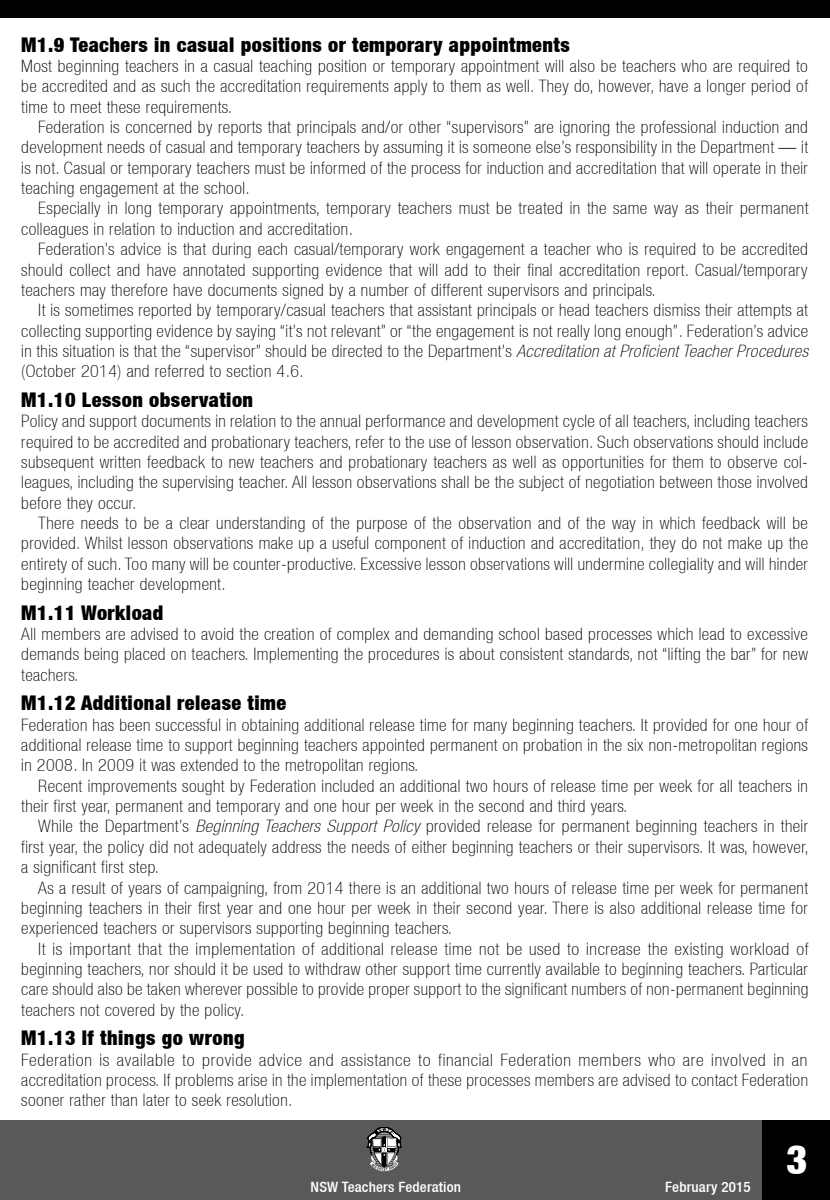
<style>
.page{position:relative;width:830px;height:1200px;background:#fff}
.page>*{position:absolute;margin:0;border:0;box-sizing:border-box;transform-origin:0 0}
.t1{font:900 condensed 40.5px "Helvetica Neue LT";color:#fff}
.t2{font:900 condensed 20.25px "Helvetica Neue LT";letter-spacing:.025em;color:#000}
.t3{font:100 condensed 17.1px/20.4px "Helvetica Neue LT";letter-spacing:.025em;color:#000;text-align:justify;scale:1.05 1}
.t4{font:100 condensed 17.1px/20.4px "Helvetica Neue LT";letter-spacing:.025em;color:#000;text-align:justify;scale:1.07 1}
.t5{font:100 condensed 17.1px/20.4px "Helvetica Neue LT";letter-spacing:.025em;color:#000;text-align:justify;scale:1.08 1}
.t6{font:100 condensed 17.1px/20.4px "Helvetica Neue LT";letter-spacing:.025em;color:#000;scale:1.06 1}
.t7{font:500 condensed 14.25px "Helvetica Neue LT";letter-spacing:.01em;color:#fff;scale:1.05 1}
.s1{font-style:italic}
</style>
<div class="page">
<div style="left:0;top:1120px;width:762px;height:79px;background:#58595b"></div>
<div style="left:762px;top:1120px;width:67px;height:79px;background:#000"></div>
<svg style="left:367px;top:1127px;width:34px;height:44px"></svg>
<div style="left:0;top:0;width:829px;height:17px;background:#000"></div>
<p class="t2" style="left:21px;top:32px;width:550px">M1.9 Teachers in casual positions or temporary appointments</p>
<p class="t3" style="left:21px;top:56px;width:750px">Most beginning teachers in a casual teaching position or temporary appointment will also be teachers who are required to be accredited and as such the accreditation requirements apply to them as well. They do, however, have a longer period of time to meet these requirements.</p>
<p class="t3" style="left:21px;top:117px;width:750px;text-indent:17px">Federation is concerned by reports that principals and/or other “supervisors” are ignoring the professional induction and development needs of casual and temporary teachers by assuming it is someone else’s responsibility in the Department — it is not. Casual or temporary teachers must be informed of the process for induction and accreditation that will operate in their teaching engagement at the school.</p>
<p class="t6" style="left:21px;top:198px;width:743px;text-indent:17px">Especially in long temporary appointments, temporary teachers must be treated in the same way as their permanent colleagues in relation to induction and accreditation.</p>
<p class="t3" style="left:21px;top:239px;width:750px;text-indent:17px">Federation’s advice is that during each casual/temporary work engagement a teacher who is required to be accredited should collect and have annotated supporting evidence that will add to their final accreditation report. Casual/temporary teachers may therefore have documents signed by a number of different supervisors and principals.</p>
<p class="t3" style="left:21px;top:300px;width:750px;text-indent:17px">It is sometimes reported by temporary/casual teachers that assistant principals or head teachers dismiss their attempts at collecting supporting evidence by saying “it’s not relevant” or “the engagement is not really long enough”. Federation’s advice in this situation is that the “supervisor” should be directed to the Department’s <span class="s1">Accreditation at Proficient Teacher Procedures </span>(October 2014) and referred to section 4.6.</p>
<p class="t2" style="left:21px;top:387px;width:233px">M1.10 Lesson observation</p>
<p class="t3" style="left:21px;top:411px;width:750px">Policy and support documents in relation to the annual performance and development cycle of all teachers, including teachers required to be accredited and probationary teachers, refer to the use of lesson observation. Such observations should include subsequent written feedback to new teachers and probationary teachers as well as opportunities for them to observe col&shy;leagues, including the supervising teacher. All lesson observations shall be the subject of negotiation between those involved before they occur.</p>
<p class="t3" style="left:21px;top:512px;width:750px;text-indent:17px">There needs to be a clear understanding of the purpose of the observation and of the way in which feedback will be provided. Whilst lesson observations make up a useful component of induction and accreditation, they do not make up the entirety of such. Too many will be counter-productive. Excessive lesson observations will undermine collegiality and will hinder beginning teacher development.</p>
<p class="t2" style="left:21px;top:600px;width:144px">M1.11 Workload</p>
<p class="t3" style="left:21px;top:623px;width:750px">All members are advised to avoid the creation of complex and demanding school based processes which lead to excessive demands being placed on teachers. Implementing the procedures is about consistent standards, not “lifting the bar” for new teachers.</p>
<p class="t2" style="left:21px;top:690px;width:266px">M1.12 Additional release time</p>
<p class="t3" style="left:21px;top:714px;width:750px">Federation has been successful in obtaining additional release time for many beginning teachers. It provided for one hour of additional release time to support beginning teachers appointed permanent on probation in the six non-metropolitan regions in 2008. In 2009 it was extended to the metropolitan regions.</p>
<p class="t3" style="left:21px;top:775px;width:750px;text-indent:17px">Recent improvements sought by Federation included an additional two hours of release time per week for all teachers in their first year, permanent and temporary and one hour per week in the second and third years.</p>
<p class="t3" style="left:21px;top:815px;width:751px;text-indent:17px">While the Department’s <span class="s1">Beginning Teachers Support Policy</span> provided release for permanent beginning teachers in their first year, the policy did not adequately address the needs of either beginning teachers or their supervisors. It was, however, a significant first step.</p>
<p class="t3" style="left:21px;top:876px;width:750px;text-indent:17px">As a result of years of campaigning, from 2014 there is an additional two hours of release time per week for permanent beginning teachers in their first year and one hour per week in their second year. There is also additional release time for experienced teachers or supervisors supporting beginning teachers.</p>
<p class="t4" style="left:21px;top:938px;width:737px;text-indent:17px">It is important that the implementation of additional release time not be used to increase the existing workload of beginning teachers, nor should it be used to withdraw other support time currently available to beginning teachers. Particular care should also be taken wherever possible to provide proper support to the significant numbers of non-permanent beginning teachers not covered by the policy.</p>
<p class="t2" style="left:21px;top:1025px;width:225px">M1.13 If things go wrong</p>
<p class="t5" style="left:21px;top:1048px;width:729px">Federation is available to provide advice and assistance to financial Federation members who are involved in an accreditation process. If problems arise in the implementation of these processes members are advised to contact Federation sooner rather than later to seek resolution.</p>
<p class="t7" style="left:310px;top:1177px;width:145px">NSW Teachers Federation</p>
<p class="t7" style="left:664px;top:1177px;width:83px">February 2015</p>
<h1 class="t1" style="left:786px;top:1134px;width:23px">3</h1>
</div>
